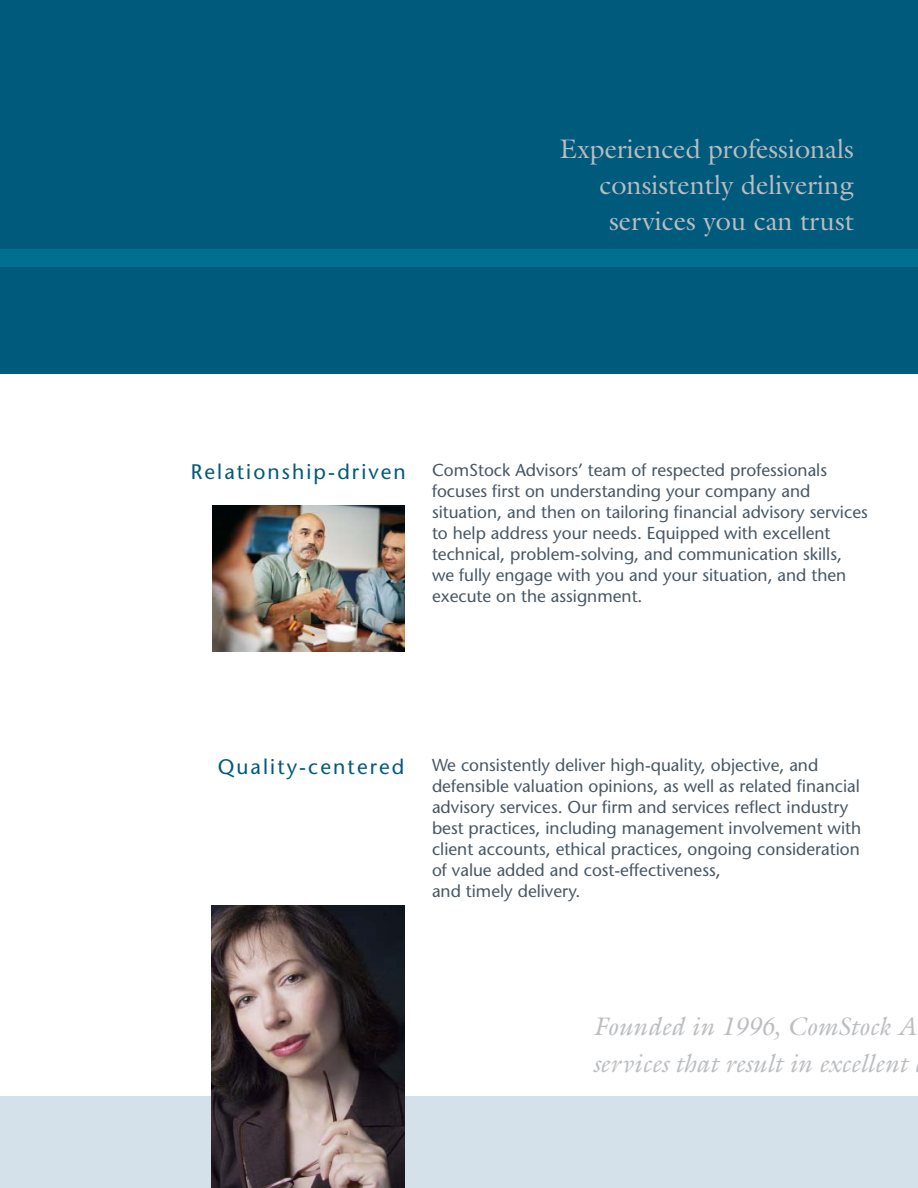
<style>
.page{position:relative;width:918px;height:1188px;background:#fff}
.page>*{position:absolute;margin:0;border:0;box-sizing:border-box;transform-origin:0 0}
.t1{font:27px/36px "Galliard";color:#bbbdc0;text-align:right}
.t2{font:italic 25.5px/37.5px "Galliard";color:#bbbdc0}
.t3{font:21px "Stone Sans";letter-spacing:.1em;color:#005a7c}
.t4{font:17.25px/21px "Stone Sans";color:#485865}
</style>
<div class="page">
<div style="left:0;top:1097px;width:918px;height:91px;background:#d5e1ea"></div>
<div style="left:0;top:0;width:918px;height:373px;background:#005a7c"></div>
<img style="left:212px;top:505px;width:193px;height:146px">
<div style="left:0;top:249px;width:918px;height:17px;background:#007091"></div>
<img style="left:211px;top:905px;width:194px;height:283px">
<h1 class="t1" style="left:559px;top:133px;width:296px">Experienced professionals consistently delivering services you can trust</h1>
<p class="t3" style="left:191px;top:464px;width:217px">Relationship-driven</p>
<p class="t4" style="left:432px;top:461px;width:437px">ComStock Advisors’ team of respected professionals focuses first on understanding your company and situation, and then on tailoring financial advisory services to help address your needs. Equipped with excellent technical, problem-solving, and communication skills, we fully engage with you and your situation, and then execute on the assignment.</p>
<p class="t3" style="left:218px;top:759px;width:188px">Quality-centered</p>
<p class="t4" style="left:432px;top:757px;width:431px">We consistently deliver high-quality, objective, and defensible valuation opinions, as well as related financial advisory services. Our firm and services reflect industry best practices, including management involvement with client accounts, ethical practices, ongoing consideration of value added and cost-effectiveness,<br>and timely delivery.</p>
<h2 class="t2" style="left:593px;top:1010px;width:325px">Founded in 1996, ComStock A services that result in excellent</h2>
</div>
